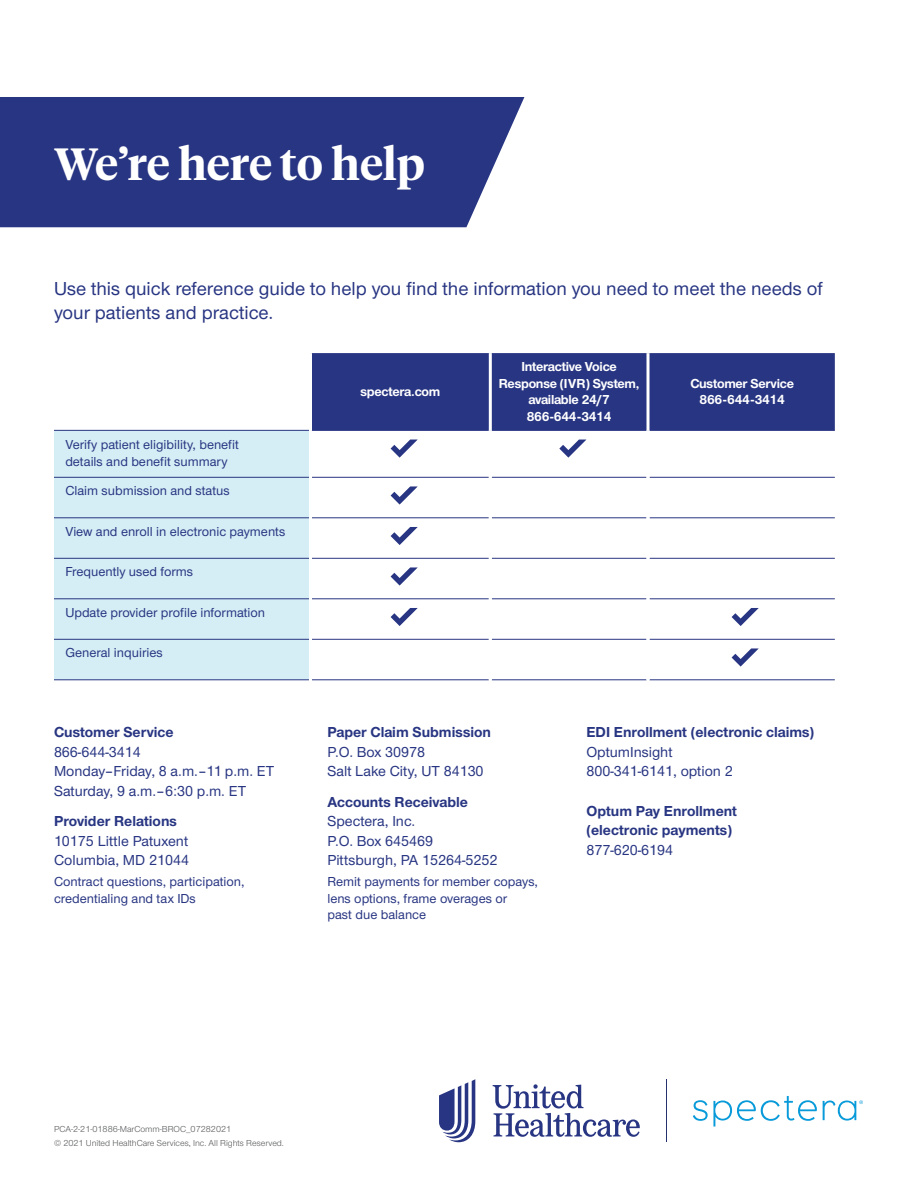
<style>
.page{position:relative;width:918px;height:1188px;background:#fff}
.page>*{position:absolute;margin:0;border:0;box-sizing:border-box;transform-origin:0 0}
.H2{font:600 45px "UHC Serif Headline";letter-spacing:-.005em;color:#fff}
.Body{font:500 19.5px/24px "UHC Sans";color:#283582}
.H5-Sans{font:500 15px/19.5px "UHC Sans";color:#283582}
.H5-Sans-2{font:700 15px/19.5px "UHC Sans";color:#283582}
.Body-2{font:500 13.5px/17.2px "UHC Sans";color:#283582}
.H5-Sans-3{font:500 13.5px/16.5px "UHC Sans";color:#283582}
.t1{font:700 13.5px/16.5px "UHC Sans";letter-spacing:-.02em;color:#fff;text-align:center}
.Disclaimer_Copyrigh{font:9px "UHC Sans";color:#57585a}
.s1{font-weight:700}
.s2{font-weight:500}
</style>
<div class="page">
<div style="left:0;top:97px;width:524px;height:130px;background:#283582"></div>
<div style="left:312px;top:353px;width:523px;height:77px;background:#283582"></div>
<div style="left:54px;top:431px;width:255px;height:248px;background:#d5eef5"></div>
<hr style="left:54px;top:430px;width:255px;height:1px;background:#283582">
<hr style="left:312px;top:430px;width:177px;height:1px;background:#283582">
<hr style="left:492px;top:430px;width:155px;height:1px;background:#283582">
<hr style="left:650px;top:430px;width:185px;height:1px;background:#283582">
<hr style="left:54px;top:477px;width:255px;height:1px;background:#283582">
<hr style="left:312px;top:477px;width:177px;height:1px;background:#283582">
<hr style="left:492px;top:477px;width:155px;height:1px;background:#283582">
<hr style="left:650px;top:477px;width:185px;height:1px;background:#283582">
<hr style="left:54px;top:518px;width:255px;height:1px;background:#283582">
<hr style="left:312px;top:518px;width:177px;height:1px;background:#283582">
<hr style="left:492px;top:518px;width:155px;height:1px;background:#283582">
<hr style="left:650px;top:518px;width:185px;height:1px;background:#283582">
<hr style="left:54px;top:558px;width:255px;height:1px;background:#283582">
<hr style="left:312px;top:558px;width:177px;height:1px;background:#283582">
<hr style="left:492px;top:558px;width:155px;height:1px;background:#283582">
<hr style="left:650px;top:558px;width:185px;height:1px;background:#283582">
<hr style="left:54px;top:599px;width:255px;height:1px;background:#283582">
<hr style="left:312px;top:599px;width:177px;height:1px;background:#283582">
<hr style="left:492px;top:599px;width:155px;height:1px;background:#283582">
<hr style="left:650px;top:599px;width:185px;height:1px;background:#283582">
<hr style="left:54px;top:639px;width:255px;height:1px;background:#283582">
<hr style="left:312px;top:639px;width:177px;height:1px;background:#283582">
<hr style="left:492px;top:639px;width:155px;height:1px;background:#283582">
<hr style="left:650px;top:639px;width:185px;height:1px;background:#283582">
<hr style="left:54px;top:679px;width:255px;height:1px;background:#283582">
<hr style="left:312px;top:679px;width:177px;height:1px;background:#283582">
<hr style="left:492px;top:679px;width:155px;height:1px;background:#283582">
<hr style="left:650px;top:679px;width:185px;height:1px;background:#283582">
<hr style="left:489px;top:353px;width:3px;height:77px;background:#fff">
<svg style="left:646px;top:353px;width:4px;height:77px"></svg>
<hr style="left:646px;top:430px;width:4px;height:47px;background:#fff">
<hr style="left:646px;top:477px;width:4px;height:41px;background:#fff">
<hr style="left:646px;top:518px;width:4px;height:40px;background:#fff">
<hr style="left:646px;top:558px;width:4px;height:41px;background:#fff">
<hr style="left:646px;top:599px;width:4px;height:40px;background:#fff">
<hr style="left:646px;top:639px;width:4px;height:41px;background:#fff">
<svg style="left:391px;top:440px;width:26px;height:18px"></svg>
<svg style="left:559px;top:440px;width:27px;height:18px"></svg>
<svg style="left:391px;top:486px;width:27px;height:19px"></svg>
<svg style="left:391px;top:527px;width:27px;height:18px"></svg>
<svg style="left:391px;top:567px;width:27px;height:19px"></svg>
<svg style="left:391px;top:608px;width:27px;height:18px"></svg>
<svg style="left:732px;top:608px;width:27px;height:18px"></svg>
<svg style="left:732px;top:648px;width:27px;height:19px"></svg>
<svg style="left:693px;top:1096px;width:124px;height:31px"></svg>
<svg style="left:823px;top:1100px;width:40px;height:21px"></svg>
<hr style="left:667px;top:1080px;width:1px;height:62px;background:#243271">
<svg style="left:439px;top:1079px;width:36px;height:63px"></svg>
<svg style="left:493px;top:1084px;width:147px;height:53px"></svg>
<p class="H2" style="left:54px;top:133px;width:372px">We’re here to help</p>
<p class="Body" style="left:54px;top:276px;width:770px">Use this quick reference guide to help you find the information you need to meet the needs of your patients and practice.</p>
<p class="Body-2" style="left:65px;top:435px;width:175px">Verify patient eligibility, benefit details and benefit summary</p>
<p class="Body-2" style="left:65px;top:482px;width:166px">Claim submission and status</p>
<p class="Body-2" style="left:65px;top:522px;width:222px">View and enroll in electronic payments</p>
<p class="Body-2" style="left:65px;top:563px;width:129px">Frequently used forms</p>
<p class="Body-2" style="left:65px;top:603px;width:201px">Update provider profile information</p>
<p class="Body-2" style="left:65px;top:644px;width:99px">General inquiries</p>
<p class="H5-Sans" style="left:54px;top:722px;width:222px"><span class="s1">Customer Service<br></span>866-644-3414<br>Monday–Friday, 8 a.m.–11 p.m. ET<br>Saturday, 9 a.m.–6:30 p.m. ET</p>
<p class="H5-Sans" style="left:54px;top:811px;width:137px"><span class="s1">Provider Relations<br></span>10175 Little Patuxent<br>Columbia, MD 21044</p>
<p class="H5-Sans-3" style="left:54px;top:873px;width:192px">Contract questions, participation, credentialing and tax IDs</p>
<p class="t1" style="left:360px;top:383px;width:81px">spectera.com</p>
<p class="t1" style="left:499px;top:358px;width:142px">Interactive Voice<br>Response (IVR) System, available 24/7</p>
<p class="t1" style="left:527px;top:408px;width:86px">866-644-3414</p>
<p class="t1" style="left:690px;top:375px;width:105px">Customer Service</p>
<p class="t1" style="left:700px;top:391px;width:87px">866-644-3414</p>
<p class="H5-Sans" style="left:327px;top:722px;width:165px"><span class="s1">Paper Claim Submission<br></span>P.O. Box 30978<br>Salt Lake City, UT 84130</p>
<p class="H5-Sans" style="left:327px;top:791px;width:172px"><span class="s1">Accounts Receivable<br></span>Spectera, Inc.<br>P.O. Box 645469<br>Pittsburgh, PA 15264-5252</p>
<p class="H5-Sans-3" style="left:327px;top:873px;width:212px">Remit payments for member copays, lens options, frame overages or<br>past due balance</p>
<p class="H5-Sans" style="left:586px;top:722px;width:229px"><span class="s1">EDI Enrollment (electronic claims)<br></span>OptumInsight<br>800-341-6141, option 2</p>
<p class="H5-Sans-2" style="left:586px;top:801px;width:152px">Optum Pay Enrollment (electronic payments)<br><span class="s2">877-620-6194</span></p>
<p class="Disclaimer_Copyrigh" style="left:54px;top:1123px;width:179px">PCA-2-21-01886-MarComm-BROC_07282021</p>
<p class="Disclaimer_Copyrigh" style="left:54px;top:1137px;width:231px">© 2021 United HealthCare Services, Inc. All Rights Reserved.</p>
</div>
